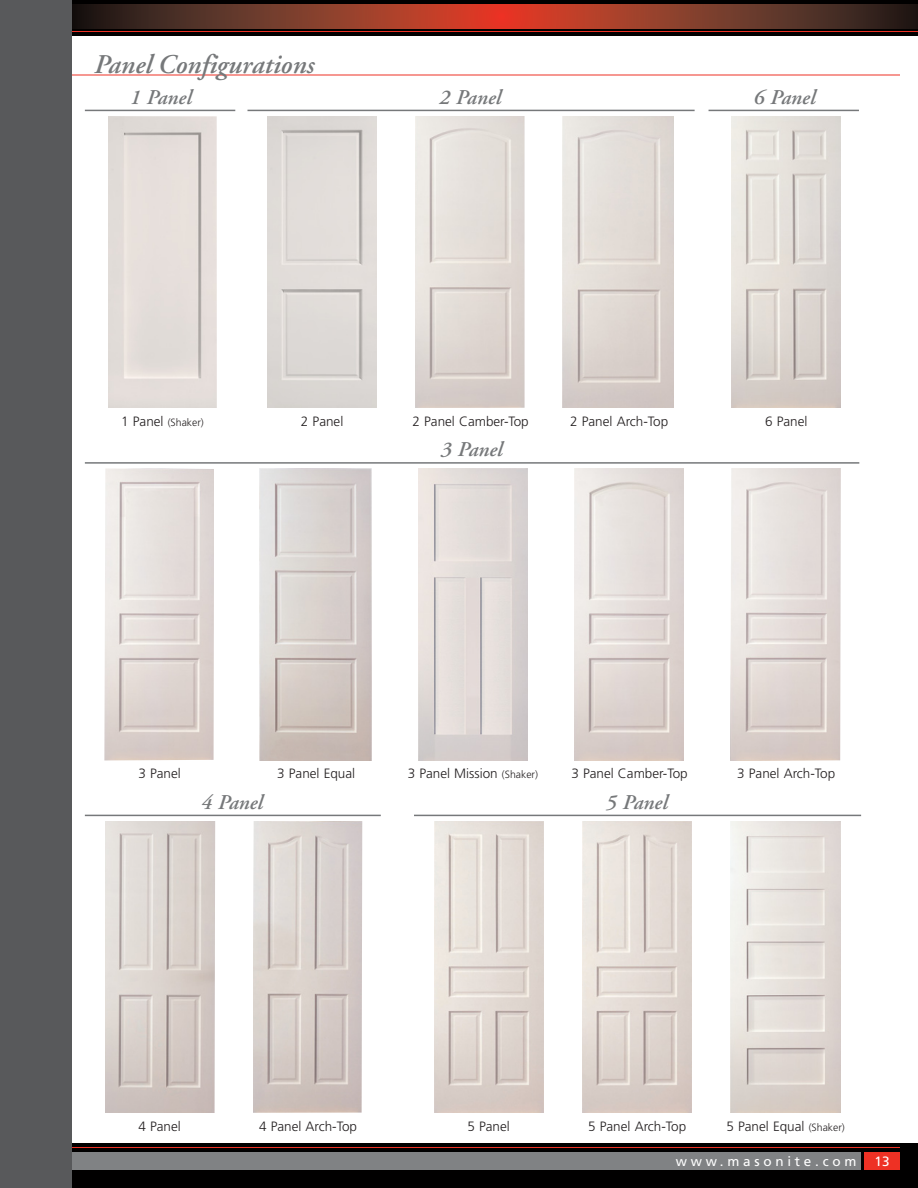
<style>
.page{position:relative;width:918px;height:1188px;background:#fff}
.page>*{position:absolute;margin:0;border:0;box-sizing:border-box;transform-origin:0 0}
.t1{font:italic 600 27px "Adobe Garamond";color:#76787a}
.t2{font:italic 600 21px "Adobe Garamond";color:#76787a}
.t3{font:300 13.5px "Frutiger";color:#231f20}
.t4{font:13.5px "Frutiger";letter-spacing:.28em;color:#fff}
.t5{font:300 10.5px "Frutiger";color:#231f20}
.s1{font-size:13.5px}
.s2{font-size:10.5px}
</style>
<div class="page">
<div style="left:72px;top:0;width:846px;height:36px;background:#010000"></div>
<hr style="left:72px;top:31px;width:846px;height:1px;background:#ee3124">
<svg style="left:72px;top:4px;width:846px;height:24px;background:#7d3526"></svg>
<div style="left:0;top:0;width:72px;height:1188px;background:#58595b"></div>
<div style="left:72px;top:1143px;width:846px;height:45px;background:#010000"></div>
<div style="left:72px;top:1152px;width:789px;height:18px;background:#808284"></div>
<div style="left:864px;top:1152px;width:36px;height:18px;background:#ee3124"></div>
<hr style="left:72px;top:1147px;width:828px;height:1px;background:#ee3124">
<hr style="left:72px;top:75px;width:828px;height:1px;background:#ee3124">
<img style="left:731px;top:116px;width:110px;height:292px">
<hr style="left:709px;top:110px;width:150px;height:1px;background:#76787a">
<img style="left:108px;top:116px;width:108px;height:292px">
<hr style="left:85px;top:110px;width:150px;height:1px;background:#76787a">
<img style="left:434px;top:821px;width:109px;height:292px">
<img style="left:583px;top:821px;width:109px;height:292px">
<img style="left:731px;top:821px;width:110px;height:292px">
<hr style="left:414px;top:815px;width:447px;height:1px;background:#76787a">
<img style="left:106px;top:821px;width:109px;height:292px">
<img style="left:254px;top:822px;width:108px;height:291px">
<hr style="left:85px;top:815px;width:296px;height:1px;background:#76787a">
<img style="left:268px;top:116px;width:108px;height:292px">
<img style="left:416px;top:116px;width:109px;height:292px">
<img style="left:563px;top:116px;width:111px;height:292px">
<hr style="left:248px;top:110px;width:447px;height:1px;background:#76787a">
<hr style="left:85px;top:462px;width:774px;height:2px;background:#76787a">
<img style="left:575px;top:469px;width:109px;height:291px">
<img style="left:418px;top:469px;width:110px;height:291px">
<img style="left:260px;top:469px;width:112px;height:291px">
<img style="left:730px;top:469px;width:111px;height:291px">
<img style="left:105px;top:469px;width:109px;height:291px">
<h1 class="t1" style="left:93px;top:54px;width:222px">Panel Configurations</h1>
<h2 class="t2" style="left:129px;top:89px;width:63px">1 Panel</h2>
<h2 class="t2" style="left:439px;top:89px;width:63px">2 Panel</h2>
<h2 class="t2" style="left:753px;top:89px;width:63px">6 Panel</h2>
<p class="t5" style="left:121px;top:418px;width:84px"><span class="s1">1 Panel</span> (Shaker)</p>
<p class="t3" style="left:301px;top:416px;width:44px">2 Panel</p>
<p class="t3" style="left:413px;top:416px;width:118px">2 Panel Camber-Top</p>
<p class="t3" style="left:570px;top:416px;width:100px">2 Panel Arch-Top</p>
<h2 class="t2" style="left:440px;top:441px;width:63px">3 Panel</h2>
<p class="t3" style="left:765px;top:416px;width:44px">6 Panel</p>
<p class="t3" style="left:138px;top:768px;width:44px">3 Panel</p>
<h2 class="t2" style="left:200px;top:793px;width:63px">4 Panel</h2>
<p class="t3" style="left:277px;top:768px;width:80px">3 Panel Equal</p>
<p class="t3" style="left:737px;top:768px;width:100px">3 Panel Arch-Top</p>
<p class="t3" style="left:408px;top:768px;width:132px">3 Panel Mission <span class="s2">(Shaker)</span></p>
<p class="t3" style="left:571px;top:768px;width:118px">3 Panel Camber-Top</p>
<h2 class="t2" style="left:605px;top:793px;width:63px">5 Panel</h2>
<p class="t3" style="left:138px;top:1120px;width:44px">4 Panel</p>
<p class="t3" style="left:259px;top:1120px;width:100px">4 Panel Arch-Top</p>
<p class="t3" style="left:467px;top:1120px;width:44px">5 Panel</p>
<p class="t3" style="left:588px;top:1120px;width:100px">5 Panel Arch-Top</p>
<p class="t3" style="left:727px;top:1120px;width:120px">5 Panel Equal <span class="s2">(Shaker)</span></p>
<p class="t4" style="left:676px;top:1156px;width:182px">www.masonite.com</p>
<p class="t4" style="left:874px;top:1156px;width:17px">13</p>
</div>
